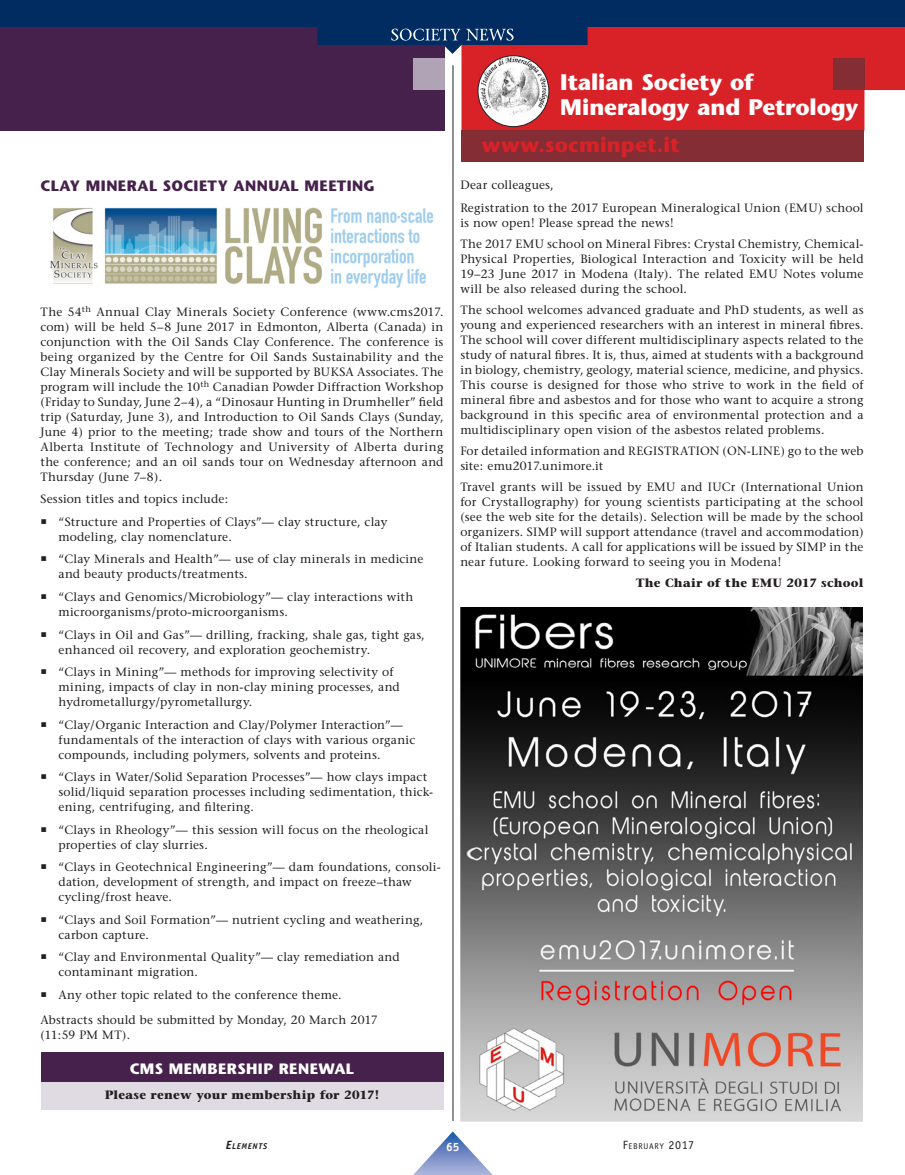
<style>
.page{position:relative;width:905px;height:1175px;background:#fff}
.page>*{position:absolute;margin:0;border:0;box-sizing:border-box;transform-origin:0 0}
.Texte_courant{font:700 22.5px/25.5px "Stone Sans";letter-spacing:-.005em;color:#fff}
.Texte_courant-2{font:700 21px "Stone Sans";letter-spacing:.005em;color:#d92128}
.NIVEAU_1{font:700 15px "Stone Sans";letter-spacing:.025em;color:#46214b}
.NIVEAU_1-2{font:700 15px "Stone Sans";letter-spacing:.03em;color:#fff}
.Texte_courant-3{font:12px/15px "Stone Serif";letter-spacing:.015em;color:#231f20}
.Texte_courant-4{font:700 12px "Stone Serif";letter-spacing:.015em;color:#231f20}
.Signature_2{font:700 12px "Stone Serif";letter-spacing:.02em;color:#231f20}
.t1{font:700 12px "Officina Sans";color:#fff}
.t2{font:8.4px "Officina Sans";letter-spacing:.08em;color:#231f20}
.t3{font:italic 700 8.4px "Officina Sans";letter-spacing:.08em;color:#231f20}
.s1{font-size:12px}
</style>
<div class="page">
<div style="left:0;top:0;width:444px;height:130px;background:#46214b"></div>
<div style="left:413px;top:59px;width:31px;height:31px;background:#b1a3b6"></div>
<div style="left:40px;top:1052px;width:403px;height:30px;background:#46214b"></div>
<div style="left:40px;top:1082px;width:403px;height:27px;background:#e0dbe2"></div>
<hr style="left:452px;top:65px;width:1px;height:1055px;background:#231f20">
<img style="left:50px;top:207px;width:384px;height:81px">
<div style="left:461px;top:54px;width:443px;height:76px;background:#d92128"></div>
<div style="left:832px;top:58px;width:32px;height:32px;background:#852d34"></div>
<div style="left:461px;top:130px;width:403px;height:32px;background:#852d34"></div>
<img style="left:460px;top:607px;width:402px;height:514px">
<img style="left:478px;top:56px;width:70px;height:70px">
<div style="left:477px;top:55px;width:72px;height:72px;border:1px solid #231f20;border-radius:50%"></div>
<svg style="left:0;top:0;width:904px;height:54px;fill:#002c62"></svg>
<svg style="left:391px;top:29px;width:122px;height:12px"></svg>
<svg style="left:414px;top:1131px;width:78px;height:43px"></svg>
<p class="NIVEAU_1" style="left:40px;top:177px;width:336px">CLAY MINERAL SOCIETY ANNUAL MEETING</p>
<p class="Texte_courant-3" style="left:40px;top:304px;width:404px;text-align:justify">The 54<sup>th</sup> Annual Clay Minerals Society Conference (www.cms2017. com) will be held 5–8 June 2017 in Edmonton, Alberta (Canada) in conjunction with the Oil Sands Clay Conference. The conference is being organized by the Centre for Oil Sands Sustainability and the Clay Minerals Society and will be supported by BUKSA Associates. The program will include the 10<sup>th</sup> Canadian Powder Diffraction Workshop (Friday to Sunday, June 2–4), a “Dinosaur Hunting in Drumheller” field trip (Saturday, June 3), and Introduction to Oil Sands Clays (Sunday, June 4) prior to the meeting; trade show and tours of the Northern Alberta Institute of Technology and University of Alberta during the conference; and an oil sands tour on Wednesday afternoon and Thursday (June 7–8).</p>
<p class="Texte_courant-3" style="left:40px;top:492px;width:189px">Session titles and topics include:</p>
<p class="Texte_courant-3" style="left:58px;top:514px;width:330px">“Structure and Properties of Clays”— clay structure, clay modeling, clay nomenclature.</p>
<p class="Texte_courant-3" style="left:58px;top:552px;width:366px">“Clay Minerals and Health”— use of clay minerals in medicine and beauty products/treatments.</p>
<p class="Texte_courant-3" style="left:58px;top:589px;width:356px">“Clays and Genomics/Microbiology”— clay interactions with microorganisms/proto-microorganisms.</p>
<p class="Texte_courant-3" style="left:58px;top:627px;width:368px">“Clays in Oil and Gas”— drilling, fracking, shale gas, tight gas, enhanced oil recovery, and exploration geochemistry.</p>
<p class="Texte_courant-3" style="left:58px;top:664px;width:343px">“Clays in Mining”— methods for improving selectivity of mining, impacts of clay in non-clay mining processes, and hydrometallurgy/pyrometallurgy.</p>
<p class="Texte_courant-3" style="left:58px;top:717px;width:358px">“Clay/Organic Interaction and Clay/Polymer Interaction”— fundamentals of the interaction of clays with various organic compounds, including polymers, solvents and proteins.</p>
<p class="Texte_courant-3" style="left:58px;top:769px;width:376px">“Clays in Water/Solid Separation Processes”— how clays impact solid/liquid separation processes including sedimentation, thick&shy;ening, centrifuging, and filtering.</p>
<p class="Texte_courant-3" style="left:58px;top:822px;width:371px">“Clays in Rheology”— this session will focus on the rheological properties of clay slurries.</p>
<p class="Texte_courant-3" style="left:58px;top:859px;width:384px">“Clays in Geotechnical Engineering”— dam foundations, consoli&shy;dation, development of strength, and impact on freeze–thaw cycling/frost heave.</p>
<p class="Texte_courant-3" style="left:58px;top:912px;width:366px">“Clays and Soil Formation”— nutrient cycling and weathering, carbon capture.</p>
<p class="Texte_courant-3" style="left:58px;top:949px;width:342px">“Clay and Environmental Quality”— clay remediation and contaminant migration.</p>
<p class="Texte_courant-3" style="left:58px;top:987px;width:284px">Any other topic related to the conference theme.</p>
<p class="Texte_courant-3" style="left:40px;top:1012px;width:339px">Abstracts should be submitted by Monday, 20 March 2017 (11:59 PM MT).</p>
<p class="NIVEAU_1-2" style="left:130px;top:1060px;width:226px">CMS MEMBERSHIP RENEWAL</p>
<p class="Texte_courant-4" style="left:105px;top:1087px;width:276px">Please renew your membership for 2017!</p>
<p class="Texte_courant" style="left:560px;top:69px;width:299px">Italian Society of<br>Mineralogy and Petrology</p>
<p class="Texte_courant-2" style="left:482px;top:132px;width:200px">www.socminpet.it</p>
<p class="Texte_courant-3" style="left:460px;top:177px;width:95px">Dear colleagues,</p>
<p class="Texte_courant-3" style="left:460px;top:200px;width:405px">Registration to the 2017 European Mineralogical Union (EMU) school is now open! Please spread the news!</p>
<p class="Texte_courant-3" style="left:460px;top:236px;width:405px;text-align:justify">The 2017 EMU school on Mineral Fibres: Crystal Chemistry, Chemical-Physical Properties, Biological Interaction and Toxicity will be held 19–23 June 2017 in Modena (Italy). The related EMU Notes volume will be also released during the school.</p>
<p class="Texte_courant-3" style="left:460px;top:302px;width:405px;text-align:justify">The school welcomes advanced graduate and PhD students, as well as young and experienced researchers with an interest in mineral fibres.<br>The school will cover different multidisciplinary aspects related to the study of natural fibres. It is, thus, aimed at students with a background in biology, chemistry, geology, material science, medicine, and physics.<br>This course is designed for those who strive to work in the field of mineral fibre and asbestos and for those who want to acquire a strong background in this specific area of environmental protection and a multidisciplinary open vision of the asbestos related problems.</p>
<p class="Texte_courant-3" style="left:460px;top:443px;width:404px">For detailed information and REGISTRATION (ON-LINE) go to the web site: emu2017.unimore.it</p>
<p class="Texte_courant-3" style="left:460px;top:479px;width:405px;text-align:justify">Travel grants will be issued by EMU and IUCr (International Union for Crystallography) for young scientists participating at the school (see the web site for the details). Selection will be made by the school organizers. SIMP will support attendance (travel and accommodation) of Italian students. A call for applications will be issued by SIMP in the near future. Looking forward to seeing you in Modena!</p>
<p class="Signature_2" style="left:635px;top:575px;width:229px">The Chair of the EMU 2017 school</p>
<p class="t3" style="left:226px;top:1141px;width:43px"><span class="s1">E</span>LEMENTS</p>
<p class="t1" style="left:446px;top:1139px;width:15px">65</p>
<p class="t2" style="left:622px;top:1141px;width:73px"><span class="s1">F</span>EBRUARY <span class="s1">2017</span></p>
</div>
